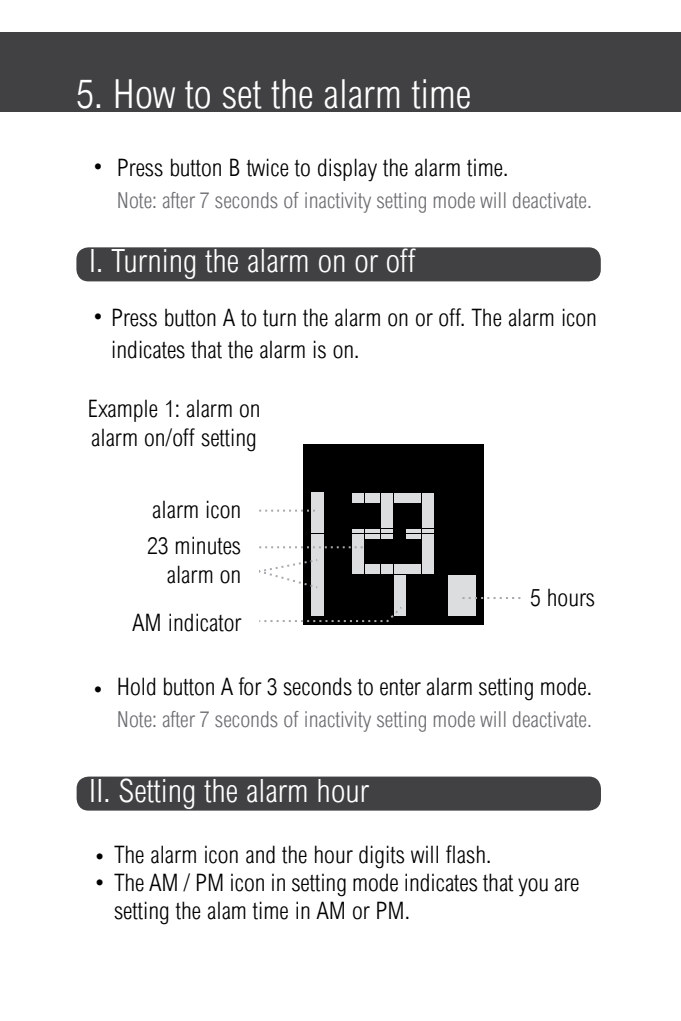
<style>
.page{position:relative;width:681px;height:1021px;background:#fff}
.page>*{position:absolute;margin:0;border:0;box-sizing:border-box;transform-origin:0 0}
.t1{font:300 condensed 40px "Arial";color:#fff}
.t2{font:300 condensed 32px "Arial";color:#fff}
.t3{font:300 condensed 24px/28px "Arial";color:#000}
.t4{font:300 condensed 22px "Arial";color:#6d6e71}
</style>
<div class="page">
<div style="left:0;top:32px;width:680px;height:80px;background:#414042"></div>
<div style="left:76px;top:247px;width:524px;height:34px;background:#414042;border-radius:12px"></div>
<div style="left:77px;top:776px;width:523px;height:34px;background:#414042;border-radius:12px"></div>
<div style="left:303px;top:444px;width:180px;height:180px;background:#000"></div>
<svg style="left:311px;top:492px;width:165px;height:124px"></svg>
<div style="left:380px;top:493px;width:12px;height:9px;background:#dcddde"></div>
<hr style="left:380px;top:529px;width:12px;height:4px;background:#dcddde">
<div style="left:365px;top:539px;width:14px;height:24px;background:#000"></div>
<div style="left:380px;top:503px;width:12px;height:25px;background:#dcddde"></div>
<hr style="left:380px;top:534px;width:12px;height:4px;background:#dcddde">
<div style="left:365px;top:564px;width:14px;height:10px;background:#dcddde"></div>
<div style="left:365px;top:493px;width:14px;height:9px;background:#dcddde"></div>
<div style="left:352px;top:539px;width:12px;height:24px;background:#dcddde"></div>
<div style="left:365px;top:503px;width:14px;height:25px;background:#000"></div>
<hr style="left:365px;top:534px;width:14px;height:4px;background:#dcddde">
<hr style="left:365px;top:529px;width:14px;height:4px;background:#dcddde">
<div style="left:393px;top:539px;width:12px;height:24px;background:#000"></div>
<div style="left:393px;top:564px;width:12px;height:10px;background:#dcddde"></div>
<div style="left:380px;top:564px;width:12px;height:10px;background:#dcddde"></div>
<div style="left:352px;top:564px;width:12px;height:10px;background:#dcddde"></div>
<div style="left:393px;top:493px;width:12px;height:9px;background:#dcddde"></div>
<hr style="left:393px;top:534px;width:12px;height:4px;background:#000">
<div style="left:380px;top:539px;width:12px;height:24px;background:#000"></div>
<div style="left:393px;top:503px;width:12px;height:25px;background:#000"></div>
<hr style="left:393px;top:529px;width:12px;height:4px;background:#000">
<div style="left:422px;top:503px;width:11px;height:25px;background:#dcddde"></div>
<div style="left:422px;top:539px;width:11px;height:24px;background:#dcddde"></div>
<div style="left:422px;top:564px;width:11px;height:10px;background:#dcddde"></div>
<hr style="left:422px;top:534px;width:11px;height:4px;background:#dcddde">
<hr style="left:422px;top:529px;width:11px;height:4px;background:#dcddde">
<hr style="left:352px;top:534px;width:12px;height:4px;background:#dcddde">
<div style="left:422px;top:493px;width:11px;height:9px;background:#dcddde"></div>
<div style="left:352px;top:493px;width:12px;height:9px;background:#dcddde"></div>
<hr style="left:352px;top:529px;width:12px;height:4px;background:#dcddde">
<div style="left:352px;top:503px;width:12px;height:25px;background:#000"></div>
<hr style="left:406px;top:534px;width:15px;height:4px;background:#dcddde">
<div style="left:406px;top:539px;width:15px;height:24px;background:#000"></div>
<div style="left:406px;top:564px;width:15px;height:10px;background:#dcddde"></div>
<div style="left:406px;top:503px;width:15px;height:25px;background:#000"></div>
<div style="left:406px;top:493px;width:15px;height:9px;background:#dcddde"></div>
<hr style="left:406px;top:529px;width:15px;height:4px;background:#dcddde">
<div style="left:365px;top:575px;width:27px;height:40px;background:#000"></div>
<div style="left:352px;top:575px;width:12px;height:40px;background:#000"></div>
<div style="left:406px;top:575px;width:27px;height:40px;background:#000"></div>
<div style="left:393px;top:575px;width:12px;height:40px;background:#dcddde"></div>
<div style="left:448px;top:575px;width:27px;height:40px;background:#dcddde"></div>
<div style="left:434px;top:575px;width:13px;height:40px;background:#000"></div>
<div style="left:324px;top:575px;width:27px;height:40px;background:#000"></div>
<div style="left:311px;top:575px;width:12px;height:40px;background:#dcddde"></div>
<div style="left:324px;top:534px;width:27px;height:40px;background:#000"></div>
<div style="left:311px;top:534px;width:12px;height:40px;background:#dcddde"></div>
<div style="left:324px;top:493px;width:27px;height:40px;background:#000"></div>
<div style="left:311px;top:493px;width:12px;height:40px;background:#dcddde"></div>
<div style="left:434px;top:493px;width:28px;height:40px;background:#000"></div>
<div style="left:463px;top:493px;width:12px;height:40px;background:#000"></div>
<div style="left:434px;top:534px;width:28px;height:40px;background:#000"></div>
<div style="left:463px;top:534px;width:12px;height:40px;background:#000"></div>
<svg style="left:259px;top:604px;width:145px;height:19px"></svg>
<svg style="left:259px;top:546px;width:103px;height:2px"></svg>
<svg style="left:259px;top:509px;width:56px;height:2px"></svg>
<svg style="left:462px;top:597px;width:58px;height:2px"></svg>
<svg style="left:259px;top:559px;width:60px;height:29px"></svg>
<h1 class="t1" style="left:76px;top:71px;width:396px">5. How to set the alarm time</h1>
<p class="t3" style="left:91px;top:152px;width:16px">•</p>
<p class="t3" style="left:117px;top:154px;width:393px">Press button B twice to display the alarm time.</p>
<p class="t4" style="left:117px;top:188px;width:476px">Note: after 7 seconds of inactivity setting mode will deactivate.</p>
<h2 class="t2" style="left:89px;top:243px;width:327px">I. Turning the alarm on or off</h2>
<p class="t3" style="left:111px;top:302px;width:487px;line-height:32px;text-indent:-20px">• Press button A to turn the alarm on or off. The alarm icon indicates that the alarm is on.</p>
<p class="t3" style="left:88px;top:394px;width:174px">Example 1: alarm on alarm on/off setting</p>
<p class="t3" style="left:152px;top:495px;width:90px">alarm icon</p>
<p class="t3" style="left:147px;top:531px;width:96px">23 minutes</p>
<p class="t3" style="left:132px;top:550px;width:110px;line-height:48px;text-align:right">alarm on<br>AM indicator</p>
<p class="t3" style="left:530px;top:584px;width:66px">5 hours</p>
<p class="t3" style="left:91px;top:675px;width:16px">•</p>
<p class="t3" style="left:117px;top:673px;width:476px">Hold button A for 3 seconds to enter alarm setting mode.</p>
<p class="t4" style="left:117px;top:707px;width:476px">Note: after 7 seconds of inactivity setting mode will deactivate.</p>
<h2 class="t2" style="left:89px;top:772px;width:281px">II. Setting the alarm hour</h2>
<p class="t3" style="left:92px;top:841px;width:400px">• The alarm icon and the hour digits will flash.</p>
<p class="t3" style="left:114px;top:869px;width:466px;text-indent:-22px">• The AM / PM icon in setting mode indicates that you are setting the alam time in AM or PM.</p>
</div>
